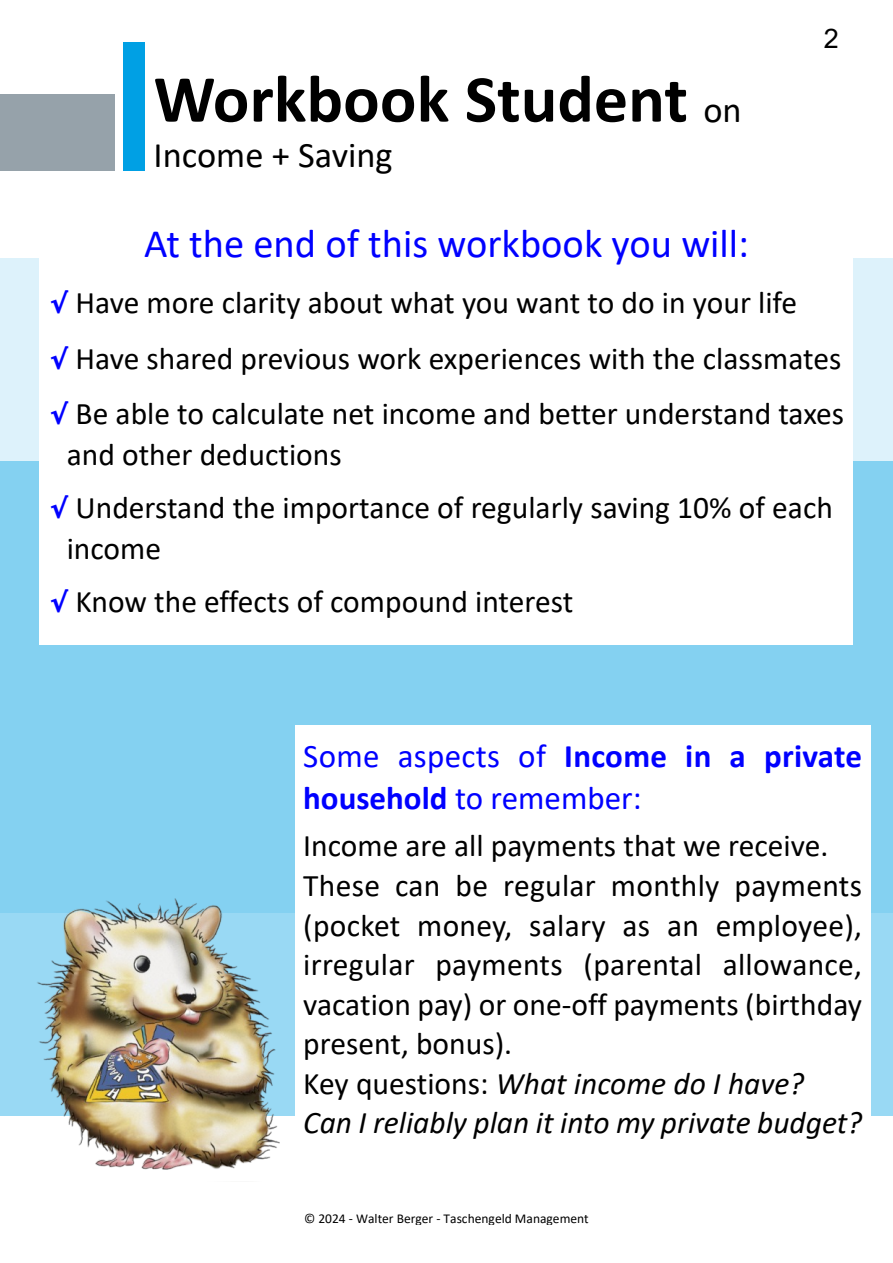
<style>
.page{position:relative;width:893px;height:1263px;background:#fff}
.page>*{position:absolute;margin:0;border:0;box-sizing:border-box;transform-origin:0 0}
.t1{font:700 67.5px "Calibri";color:#000}
.t2{font:40.5px "Calibri";color:#00f}
.t3{font:36px "Calibri";color:#000}
.t4{font:700 33px/41.4px "Calibri";letter-spacing:.01em;color:#00f}
.t5{font:31.5px/39.6px "Calibri";color:#000}
.t6{font:27px "Arial";color:#000}
.t7{font:13.5px "Calibri";color:#000}
.s1{font-weight:400;font-size:36px}
.s2{font-family:"Grilled Cheese BTN";font-size:27px;color:#00f}
.s3{font-weight:400}
.s4{font-style:italic}
</style>
<div class="page">
<div style="left:0;top:461px;width:893px;height:655px;background:#99d9f4"></div>
<div style="left:0;top:258px;width:893px;height:655px;background:#00a0e4;opacity:.14"></div>
<div style="left:0;top:94px;width:115px;height:77px;background:#96a2aa"></div>
<div style="left:124px;top:42px;width:21px;height:129px;background:#00a0e4"></div>
<img style="left:35px;top:898px;width:244px;height:272px">
<div style="left:40px;top:217px;width:813px;height:427px;background:#fff"></div>
<div style="left:295px;top:725px;width:576px;height:426px;background:#fff"></div>
<h1 class="t1" style="left:154px;top:71px;width:590px">Workbook Student <span class="s1">on</span></h1>
<p class="t3" style="left:154px;top:140px;width:241px">Income + Saving</p>
<p class="t6" style="left:824px;top:29px;width:17px">2</p>
<p class="t2" style="left:144px;top:227px;width:606px">At the end of this workbook you will:</p>
<p class="t5" style="left:50px;top:278px;width:796px;line-height:55.5px"><span class="s2">√</span> Have more clarity about what you want to do in your life<br><span class="s2">√</span> Have shared previous work experiences with the classmates <span class="s2">√</span> Be able to calculate net income and better understand taxes</p>
<p class="t5" style="left:50px;top:430px;width:785px;line-height:53.4px;text-indent:17px">and other deductions<br><span class="s2">√</span> Understand the importance of regularly saving 10% of each</p>
<p class="t5" style="left:50px;top:524px;width:525px;line-height:53.4px;text-indent:17px">income<br><span class="s2">√</span> Know the effects of compound interest</p>
<p class="t4" style="left:303px;top:738px;width:560px"><span class="s3">Some aspects of</span> Income in a private household <span class="s3">to remember:</span></p>
<p class="t5" style="left:303px;top:829px;width:560px">Income are all payments that we receive.<br>These can be regular monthly payments (pocket money, salary as an employee), irregular payments (parental allowance, vacation pay) or one-off payments (birthday present, bonus).<br>Key questions: <span class="s4">What income do I have?<br>Can I reliably plan it into my private budget?</span></p>
<p class="t7" style="left:304px;top:1212px;width:286px">© 2024 - Walter Berger - Taschengeld Management</p>
</div>
